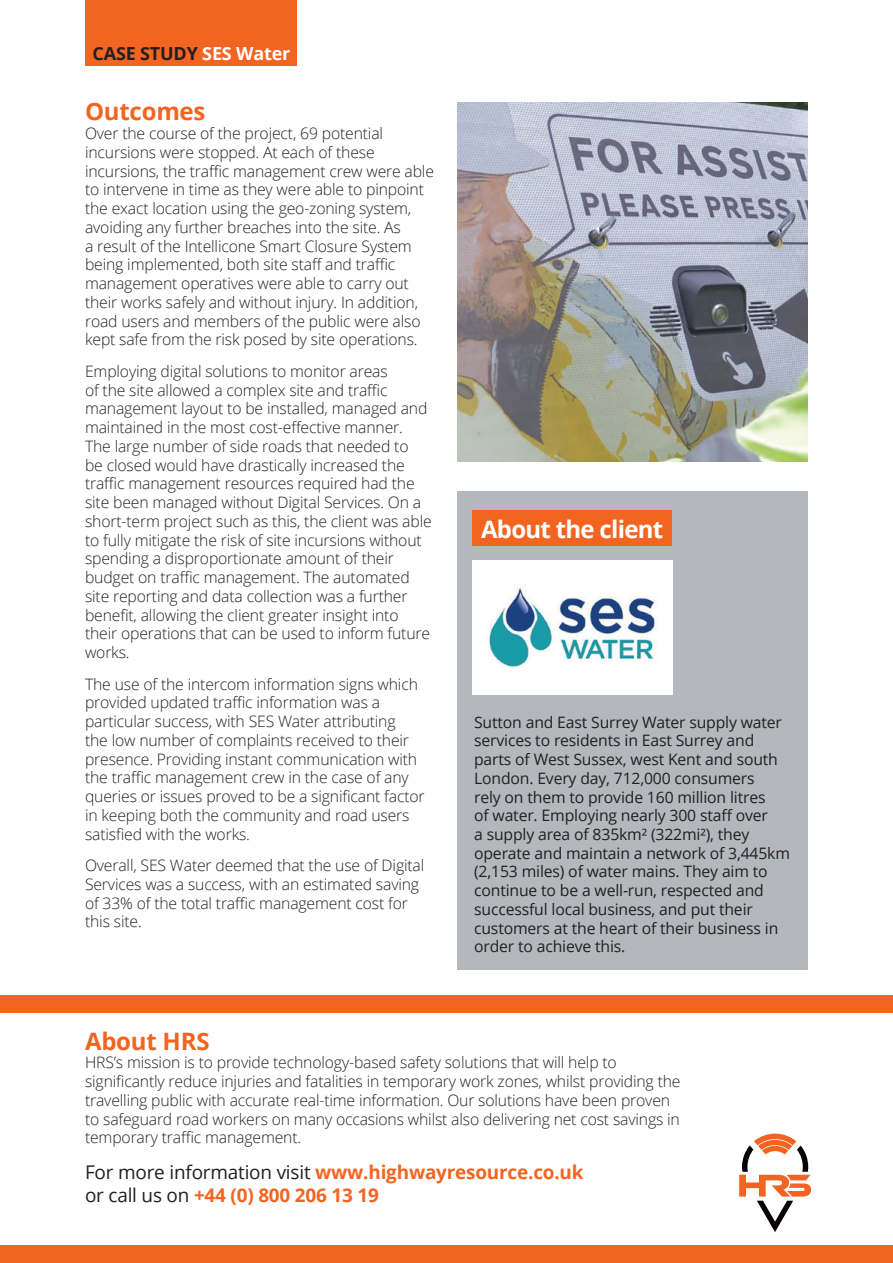
<style>
.page{position:relative;width:893px;height:1263px;background:#fff}
.page>*{position:absolute;margin:0;border:0;box-sizing:border-box;transform-origin:0 0}
.t1{font:700 24px "Open Sans";letter-spacing:-.01em;color:#f36421}
.t2{font:700 24px "Open Sans";letter-spacing:-.03em;color:#fff}
.t3{font:700 18.9px/23.7px "Open Sans";letter-spacing:-.01em;color:#f36421}
.t4{font:700 18px "Open Sans";letter-spacing:-.01em;color:#231f20}
.t5{font:300 15.75px/18.8px "Open Sans";letter-spacing:-.01em;color:#231f20}
.t6{font:15.75px/18.8px "Open Sans";letter-spacing:-.01em;color:#231f20}
.s1{color:#fff}
.s2{font-weight:400;color:#231f20}
</style>
<div class="page">
<div style="left:85px;top:0;width:212px;height:66px;background:#f36421"></div>
<div style="left:457px;top:491px;width:351px;height:478px;background:#b4b7bc"></div>
<img style="left:472px;top:561px;width:200px;height:133px">
<img style="left:457px;top:102px;width:351px;height:359px">
<div style="left:0;top:1246px;width:893px;height:17px;background:#f36421"></div>
<div style="left:0;top:995px;width:893px;height:17px;background:#f36421"></div>
<div style="left:473px;top:511px;width:199px;height:35px;background:#f36421"></div>
<svg style="left:739px;top:1133px;width:72px;height:99px"></svg>
<p class="t4" style="left:92px;top:40px;width:199px">CASE STUDY <span class="s1">SES Water</span></p>
<h1 class="t1" style="left:85px;top:95px;width:122px">Outcomes</h1>
<p class="t5" style="left:85px;top:124px;width:350px">Over the course of the project, 69 potential incursions were stopped. At each of these incursions, the traffic management crew were able to intervene in time as they were able to pinpoint the exact location using the geo-zoning system, avoiding any further breaches into the site. As<br>a result of the Intellicone Smart Closure System being implemented, both site staff and traffic management operatives were able to carry out their works safely and without injury. In addition, road users and members of the public were also kept safe from the risk posed by site operations.</p>
<p class="t5" style="left:85px;top:361px;width:348px">Employing digital solutions to monitor areas<br>of the site allowed a complex site and traffic management layout to be installed, managed and maintained in the most cost-effective manner.<br>The large number of side roads that needed to<br>be closed would have drastically increased the traffic management resources required had the site been managed without Digital Services. On a short-term project such as this, the client was able to fully mitigate the risk of site incursions without spending a disproportionate amount of their budget on traffic management. The automated site reporting and data collection was a further benefit, allowing the client greater insight into their operations that can be used to inform future works.</p>
<p class="t5" style="left:85px;top:674px;width:341px">The use of the intercom information signs which provided updated traffic information was a particular success, with SES Water attributing<br>the low number of complaints received to their presence. Providing instant communication with the traffic management crew in the case of any queries or issues proved to be a significant factor in keeping both the community and road users satisfied with the works.</p>
<p class="t5" style="left:85px;top:855px;width:341px">Overall, SES Water deemed that the use of Digital Services was a success, with an estimated saving of 33% of the total traffic management cost for this site.</p>
<h1 class="t2" style="left:481px;top:512px;width:184px">About the client</h1>
<p class="t6" style="left:474px;top:712px;width:317px">Sutton and East Surrey Water supply water services to residents in East Surrey and parts of West Sussex, west Kent and south London. Every day, 712,000 consumers<br>rely on them to provide 160 million litres<br>of water. Employing nearly 300 staff over<br>a supply area of 835km² (322mi²), they operate and maintain a network of 3,445km (2,153 miles) of water mains. They aim to continue to be a well-run, respected and successful local business, and put their customers at the heart of their business in order to achieve this.</p>
<h1 class="t1" style="left:85px;top:1024px;width:126px">About HRS</h1>
<p class="t5" style="left:85px;top:1053px;width:597px">HRS’s mission is to provide technology-based safety solutions that will help to significantly reduce injuries and fatalities in temporary work zones, whilst providing the travelling public with accurate real-time information. Our solutions have been proven to safeguard road workers on many occasions whilst also delivering net cost savings in temporary traffic management.</p>
<p class="t3" style="left:85px;top:1159px;width:500px"><span class="s2">For more information visit</span> www.highwayresource.co.uk <span class="s2">or call us on</span> +44 (0) 800 206 13 19</p>
</div>
